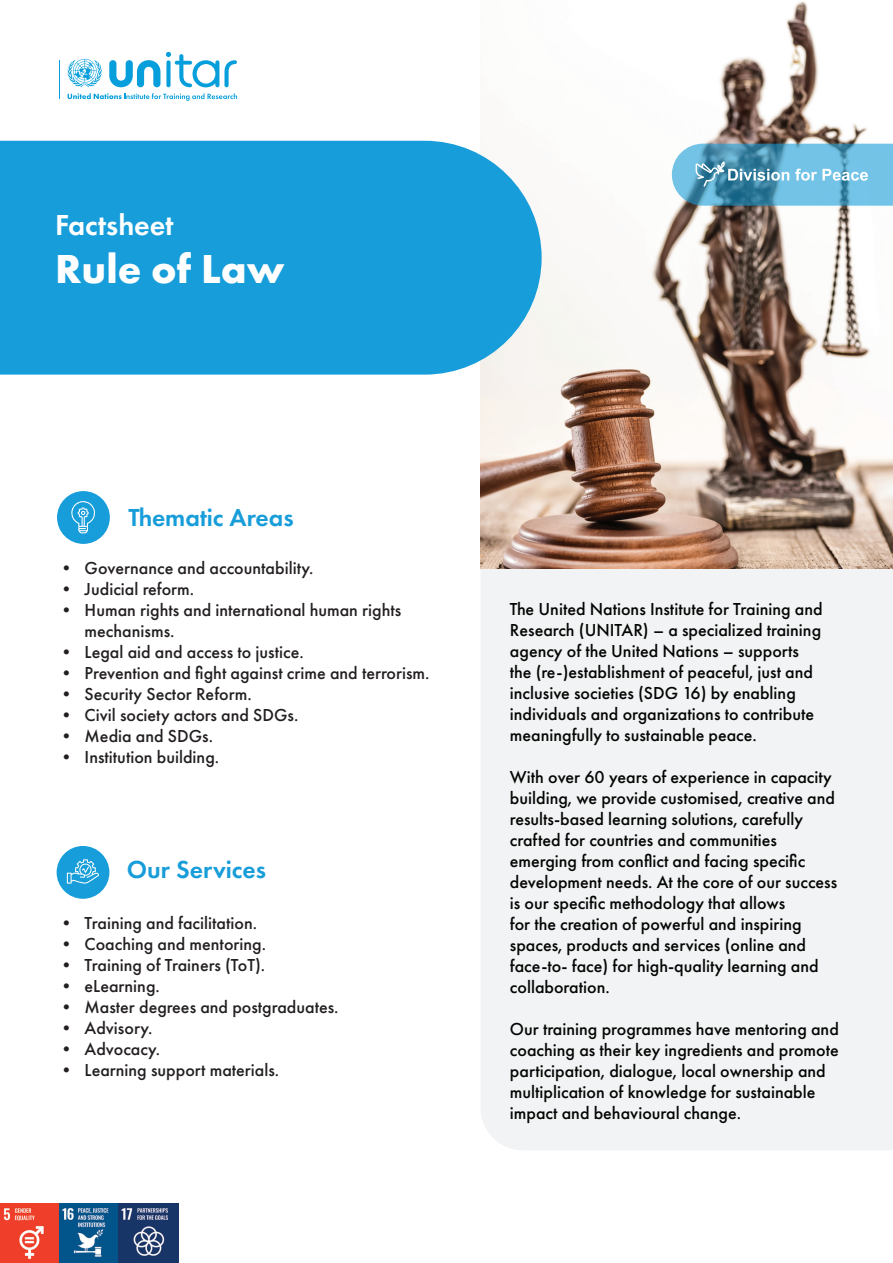
<style>
.page{position:relative;width:893px;height:1263px;background:#fff}
.page>*{position:absolute;margin:0;border:0;box-sizing:border-box;transform-origin:0 0}
.t1{font:700 42px "Futura PT";color:#fff}
.t2{font:600 30px "Futura PT";color:#fff}
.t3{font:600 25.5px "Futura PT";color:#179dd9}
.t4{font:500 18px/21px "Futura PT";color:#040503}
.t5{font:500 18px/21px "Futura PT";color:#231f20}
</style>
<div class="page">
<div style="left:480px;top:568px;width:413px;height:582px;background:#f2f3f4"></div>
<svg style="left:68px;top:93px;width:169px;height:8px"></svg>
<svg style="left:67px;top:59px;width:35px;height:28px"></svg>
<svg style="left:166px;top:52px;width:71px;height:35px"></svg>
<svg style="left:109px;top:60px;width:51px;height:27px"></svg>
<hr style="left:60px;top:60px;width:1px;height:39px;background:#069edb">
<img style="left:480px;top:1px;width:413px;height:567px">
<div style="left:0;top:141px;width:542px;height:234px;background:#179dd9"></div>
<div style="left:57px;top:491px;width:53px;height:53px;background:#179dd9;border-radius:50%"></div>
<div style="left:57px;top:846px;width:52px;height:53px;background:#179dd9;border-radius:50%"></div>
<svg style="left:71px;top:501px;width:24px;height:32px"></svg>
<svg style="left:67px;top:859px;width:32px;height:25px"></svg>
<svg style="left:672px;top:144px;width:221px;height:62px;background:#6ab0cf"></svg>
<img style="left:0;top:1203px;width:178px;height:60px">
<h2 class="t2" style="left:55px;top:206px;width:120px">Factsheet</h2>
<h1 class="t1" style="left:55px;top:242px;width:231px">Rule of Law</h1>
<h3 class="t3" style="left:128px;top:502px;width:167px">Thematic Areas</h3>
<p class="t5" style="left:58px;top:558px;width:257px">• Governance and accountability.</p>
<p class="t5" style="left:58px;top:579px;width:138px">• Judicial reform.</p>
<p class="t5" style="left:85px;top:600px;width:318px;text-indent:-27px">• Human rights and international human rights mechanisms.</p>
<p class="t5" style="left:58px;top:642px;width:247px">• Legal aid and access to justice.</p>
<p class="t5" style="left:58px;top:663px;width:373px">• Prevention and fight against crime and terrorism.</p>
<p class="t5" style="left:58px;top:684px;width:196px">• Security Sector Reform.</p>
<p class="t5" style="left:58px;top:705px;width:242px">• Civil society actors and SDGs.</p>
<p class="t5" style="left:58px;top:726px;width:157px">• Media and SDGs.</p>
<p class="t5" style="left:58px;top:747px;width:163px">• Institution building.</p>
<h3 class="t3" style="left:127px;top:853px;width:141px">Our Services</h3>
<p class="t5" style="left:58px;top:912px;width:201px">• Training and facilitation.</p>
<p class="t5" style="left:58px;top:933px;width:210px">• Coaching and mentoring.</p>
<p class="t5" style="left:58px;top:954px;width:209px">• Training of Trainers (ToT).</p>
<p class="t5" style="left:58px;top:975px;width:104px">• eLearning.</p>
<p class="t5" style="left:58px;top:996px;width:282px">• Master degrees and postgraduates.</p>
<p class="t5" style="left:58px;top:1017px;width:97px">• Advisory.</p>
<p class="t5" style="left:58px;top:1038px;width:104px">• Advocacy.</p>
<p class="t5" style="left:58px;top:1059px;width:223px">• Learning support materials.</p>
<p class="t4" style="left:510px;top:598px;width:314px">The United Nations Institute for Training and Research (UNITAR) – a specialized training agency of the United Nations – supports the (re-)establishment of peaceful, just and inclusive societies (SDG 16) by enabling individuals and organizations to contribute meaningfully to sustainable peace.</p>
<p class="t4" style="left:510px;top:766px;width:329px">With over 60 years of experience in capacity building, we provide customised, creative and results-based learning solutions, carefully crafted for countries and communities emerging from conflict and facing specific development needs. At the core of our success is our specific methodology that allows<br>for the creation of powerful and inspiring spaces, products and services (online and face-to- face) for high-quality learning and collaboration.</p>
<p class="t4" style="left:510px;top:1018px;width:330px">Our training programmes have mentoring and coaching as their key ingredients and promote participation, dialogue, local ownership and multiplication of knowledge for sustainable impact and behavioural change.</p>
</div>
